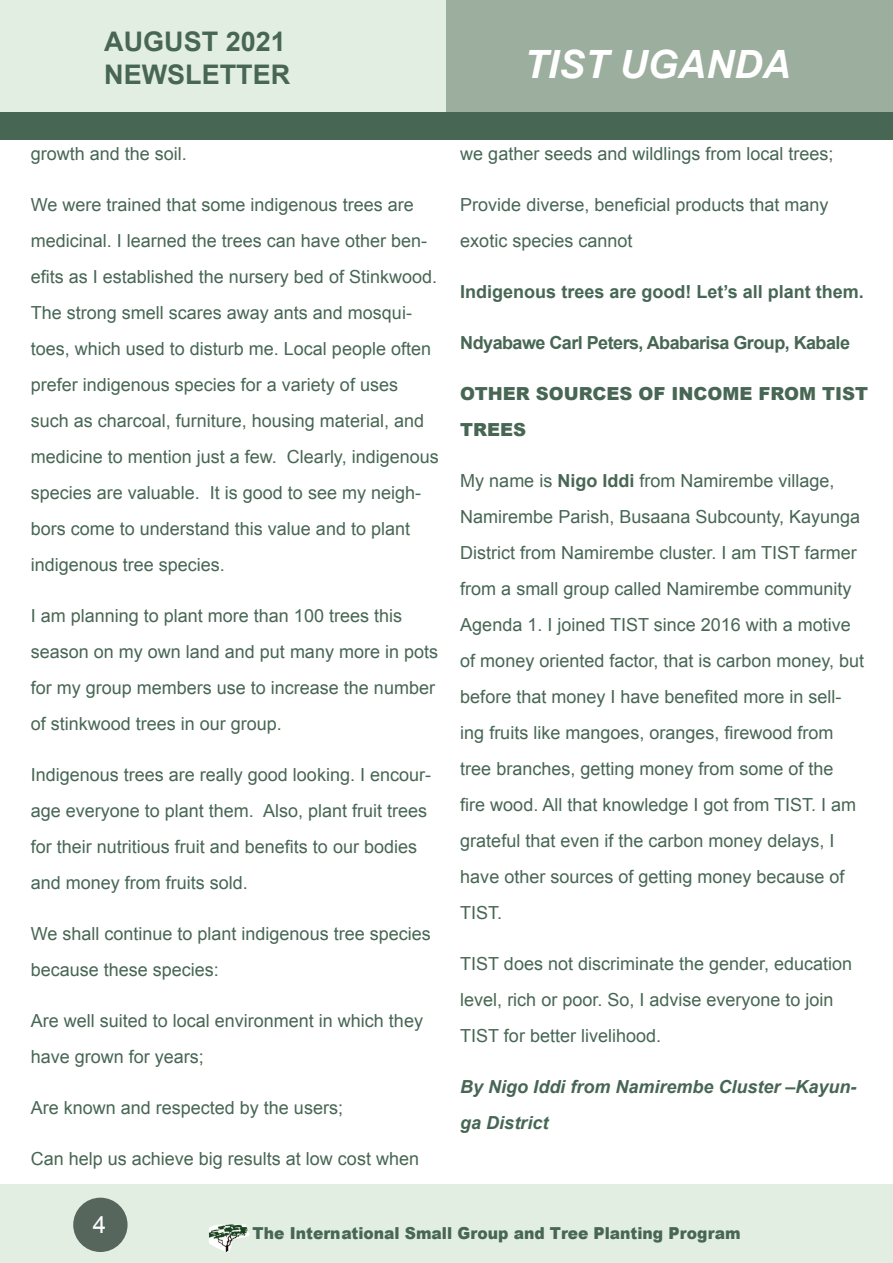
<style>
.page{position:relative;width:893px;height:1263px;background:#fff}
.page>*{position:absolute;margin:0;border:0;box-sizing:border-box;transform-origin:0 0}
.t1{font:italic 700 39px "Arial";color:#fff}
.t2{font:700 27px/32.4px "Arial";color:#476654}
.t3{font:24px "Arial";color:#fff}
.t4{font:18px/36px "Arial";color:#476654}
.t5{font:italic 700 18px/36px "Arial";color:#476654}
.t6{font:700 18px "Arial";color:#476654}
.t7{font:700 18px "Arial";letter-spacing:-.03em;color:#476654}
.t8{font:900 18px/36px "Arial";color:#476654}
.t9{font:900 16.5px "Arial";color:#476654;scale:.94 1}
.s1{font-weight:700}
</style>
<div class="page">
<div style="left:0;top:1184px;width:893px;height:79px;background:#e3eee3"></div>
<div style="left:73px;top:1198px;width:55px;height:54px;background:#56665d;border-radius:50%"></div>
<img style="left:209px;top:1224px;width:41px;height:28px">
<div style="left:0;top:0;width:446px;height:112px;background:#e3eee3"></div>
<div style="left:446px;top:0;width:447px;height:112px;background:#9cae9e"></div>
<div style="left:0;top:112px;width:893px;height:28px;background:#476654"></div>
<h2 class="t2" style="left:104px;top:26px;width:188px">AUGUST 2021<br>NEWSLETTER</h2>
<h1 class="t1" style="left:524px;top:38px;width:268px">TIST UGANDA</h1>
<p class="t4" style="left:31px;top:135px;width:158px">growth and the soil.</p>
<p class="t4" style="left:31px;top:186px;width:409px">We were trained that some indigenous trees are medicinal. I learned the trees can have other ben&shy;efits as I established the nursery bed of Stinkwood.<br>The strong smell scares away ants and mosqui&shy;toes, which used to disturb me. Local people often prefer indigenous species for a variety of uses such as charcoal, furniture, housing material, and medicine to mention just a few. Clearly, indigenous species are valuable. It is good to see my neigh&shy;bors come to understand this value and to plant indigenous tree species.</p>
<p class="t4" style="left:31px;top:597px;width:409px">I am planning to plant more than 100 trees this season on my own land and put many more in pots for my group members use to increase the number of stinkwood trees in our group.</p>
<p class="t4" style="left:31px;top:756px;width:402px">Indigenous trees are really good looking. I encour&shy;age everyone to plant them. Also, plant fruit trees for their nutritious fruit and benefits to our bodies and money from fruits sold.</p>
<p class="t4" style="left:31px;top:915px;width:401px">We shall continue to plant indigenous tree species because these species:</p>
<p class="t4" style="left:31px;top:1002px;width:394px">Are well suited to local environment in which they have grown for years;</p>
<p class="t4" style="left:31px;top:1089px;width:314px">Are known and respected by the users;</p>
<p class="t4" style="left:31px;top:1140px;width:390px">Can help us achieve big results at low cost when</p>
<p class="t4" style="left:460px;top:135px;width:375px">we gather seeds and wildlings from local trees;</p>
<p class="t4" style="left:460px;top:186px;width:370px">Provide diverse, beneficial products that many exotic species cannot</p>
<p class="t6" style="left:460px;top:279px;width:405px">Indigenous trees are good! Let’s all plant them.</p>
<p class="t7" style="left:460px;top:330px;width:391px">Ndyabawe Carl Peters, Ababarisa Group, Kabale</p>
<p class="t8" style="left:460px;top:375px;width:409px">OTHER SOURCES OF INCOME FROM TIST<br>TREES</p>
<p class="t4" style="left:460px;top:462px;width:405px">My name is <span class="s1">Nigo Iddi</span> from Namirembe village, Namirembe Parish, Busaana Subcounty, Kayunga District from Namirembe cluster. I am TIST farmer from a small group called Namirembe community Agenda 1. I joined TIST since 2016 with a motive of money oriented factor, that is carbon money, but before that money I have benefited more in sell&shy;ing fruits like mangoes, oranges, firewood from tree branches, getting money from some of the<br>fire wood. All that knowledge I got from TIST. I am grateful that even if the carbon money delays, I have other sources of getting money because of TIST.</p>
<p class="t4" style="left:460px;top:945px;width:393px">TIST does not discriminate the gender, education level, rich or poor. So, I advise everyone to join<br>TIST for better livelihood.</p>
<p class="t5" style="left:460px;top:1069px;width:398px">By Nigo Iddi from Namirembe Cluster –Kayun&shy;ga District</p>
<h3 class="t3" style="left:93px;top:1208px;width:15px">4</h3>
<p class="t9" style="left:252px;top:1221px;width:521px">The International Small Group and Tree Planting Program</p>
</div>
